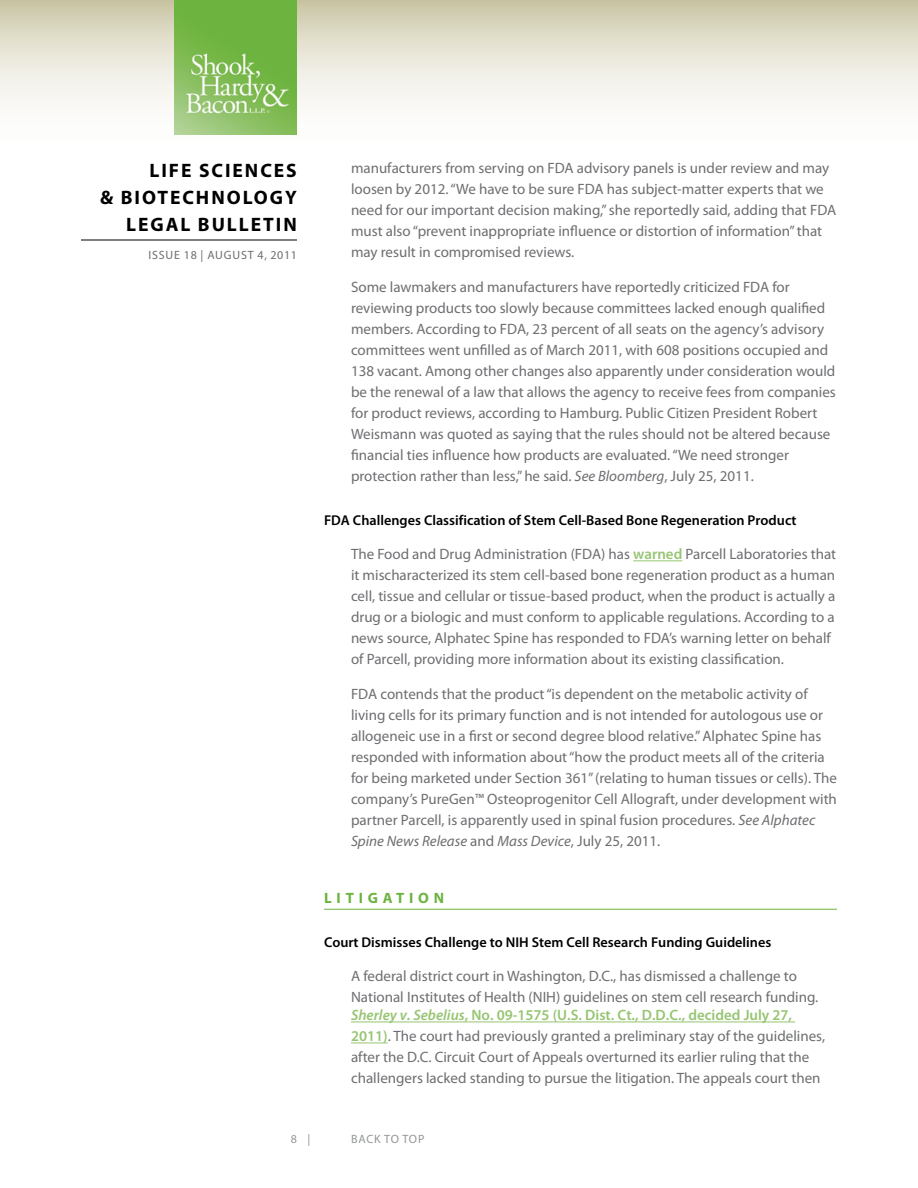
<style>
.page{position:relative;width:918px;height:1188px;background:#fff}
.page>*{position:absolute;margin:0;border:0;box-sizing:border-box;transform-origin:0 0}
.t1{font:700 19.5px "Myriad Pro";letter-spacing:.1em;color:#000}
.t2{font:15px/21px "Myriad Pro";color:#6d6e71}
.t3{font:700 15px "Myriad Pro";letter-spacing:.32em;color:#6cb33f}
.t4{font:600 14.25px "Myriad Pro";color:#000}
.t5{font:12px "Myriad Pro";letter-spacing:.06em;color:#6d6e71}
.t6{font:12px "Myriad Pro";color:#939598}
.s1{font-style:italic}
.s2{font-weight:600;color:#96c572}
.s3{font-weight:600;font-style:italic;color:#96c572}
</style>
<div class="page">
<svg style="left:0;top:0;width:918px;height:135px"></svg>
<hr style="left:81px;top:240px;width:216px;height:1px;background:#000">
<img style="left:175px;top:0;width:122px;height:135px">
<hr style="left:633px;top:560px;width:49px;height:1px;background:#96c572">
<hr style="left:324px;top:909px;width:513px;height:1px;background:#6cb33f">
<hr style="left:351px;top:1022px;width:444px;height:1px;background:#96c572">
<hr style="left:351px;top:1043px;width:37px;height:1px;background:#96c572">
<h1 class="t1" style="left:150px;top:157px;width:149px">LIFE SCIENCES</h1>
<h1 class="t1" style="left:100px;top:184px;width:198px">&amp; BIOTECHNOLOGY</h1>
<h1 class="t1" style="left:126px;top:211px;width:13px">LEG</h1>
<h1 class="t1" style="left:166px;top:211px;width:73px">AL BULLE</h1>
<h1 class="t1" style="left:263px;top:211px;width:23px">TIN</h1>
<p class="t5" style="left:148px;top:248px;width:150px">Issue 18 | AUGUST 4, 2011</p>
<p class="t2" style="left:351px;top:157px;width:487px">manufacturers from serving on FDA advisory panels is under review and may loosen by 2012. “We have to be sure FDA has subject-matter experts that we need for our important decision making,” she reportedly said, adding that FDA must also “prevent inappropriate influence or distortion of information” that may result in compromised reviews.</p>
<p class="t2" style="left:351px;top:276px;width:486px">Some lawmakers and manufacturers have reportedly criticized FDA for reviewing products too slowly because committees lacked enough qualified members. According to FDA, 23 percent of all seats on the agency’s advisory committees went unfilled as of March 2011, with 608 positions occupied and 138 vacant. Among other changes also apparently under consideration would be the renewal of a law that allows the agency to receive fees from companies for product reviews, according to Hamburg. Public Citizen President Robert Weismann was quoted as saying that the rules should not be altered because financial ties influence how products are evaluated. “We need stronger protection rather than less,” he said. <span class="s1">See Bloomberg</span>, July 25, 2011.</p>
<p class="t4" style="left:324px;top:511px;width:474px">FDA Challenges Classification of Stem Cell-Based Bone Regeneration Product</p>
<p class="t2" style="left:351px;top:544px;width:487px">The Food and Drug Administration (FDA) has <span class="s2">warned</span> Parcell Laboratories that it mischaracterized its stem cell-based bone regeneration product as a human cell, tissue and cellular or tissue-based product, when the product is actually a drug or a biologic and must conform to applicable regulations. According to a news source, Alphatec Spine has responded to FDA’s warning letter on behalf of Parcell, providing more information about its existing classification.</p>
<p class="t2" style="left:351px;top:683px;width:487px">FDA contends that the product “is dependent on the metabolic activity of living cells for its primary function and is not intended for autologous use or allogeneic use in a first or second degree blood relative.” Alphatec Spine has responded with information about “how the product meets all of the criteria for being marketed under Section 361” (relating to human tissues or cells). The company’s PureGen™ Osteoprogenitor Cell Allograft, under development with partner Parcell, is apparently used in spinal fusion procedures. <span class="s1">See Alphatec Spine News Release</span> and <span class="s1">Mass Device</span>, July 25, 2011.</p>
<p class="t3" style="left:324px;top:888px;width:122px">LIT IGAT ION</p>
<p class="t4" style="left:324px;top:933px;width:449px">Court Dismisses Challenge to NIH Stem Cell Research Funding Guidelines</p>
<p class="t2" style="left:351px;top:966px;width:469px">A federal district court in Washington, D.C., has dismissed a challenge to<br>National Institutes of Health (NIH) guidelines on stem cell research funding.</p>
<p class="t2" style="left:351px;top:1005px;width:476px"><span class="s3">Sherley v. Sebelius</span><span class="s2">, No. 09-1575 (U.S. Dist. Ct., D.D.C., decided July 27, 2011)</span>. The court had previously granted a preliminary stay of the guidelines, after the D.C. Circuit Court of Appeals overturned its earlier ruling that the challengers lacked standing to pursue the litigation. The appeals court then</p>
<p class="t6" style="left:291px;top:1132px;width:21px">8 |</p>
<p class="t6" style="left:351px;top:1132px;width:9px">back</p>
<p class="t6" style="left:384px;top:1132px;width:27px">to top</p>
</div>
